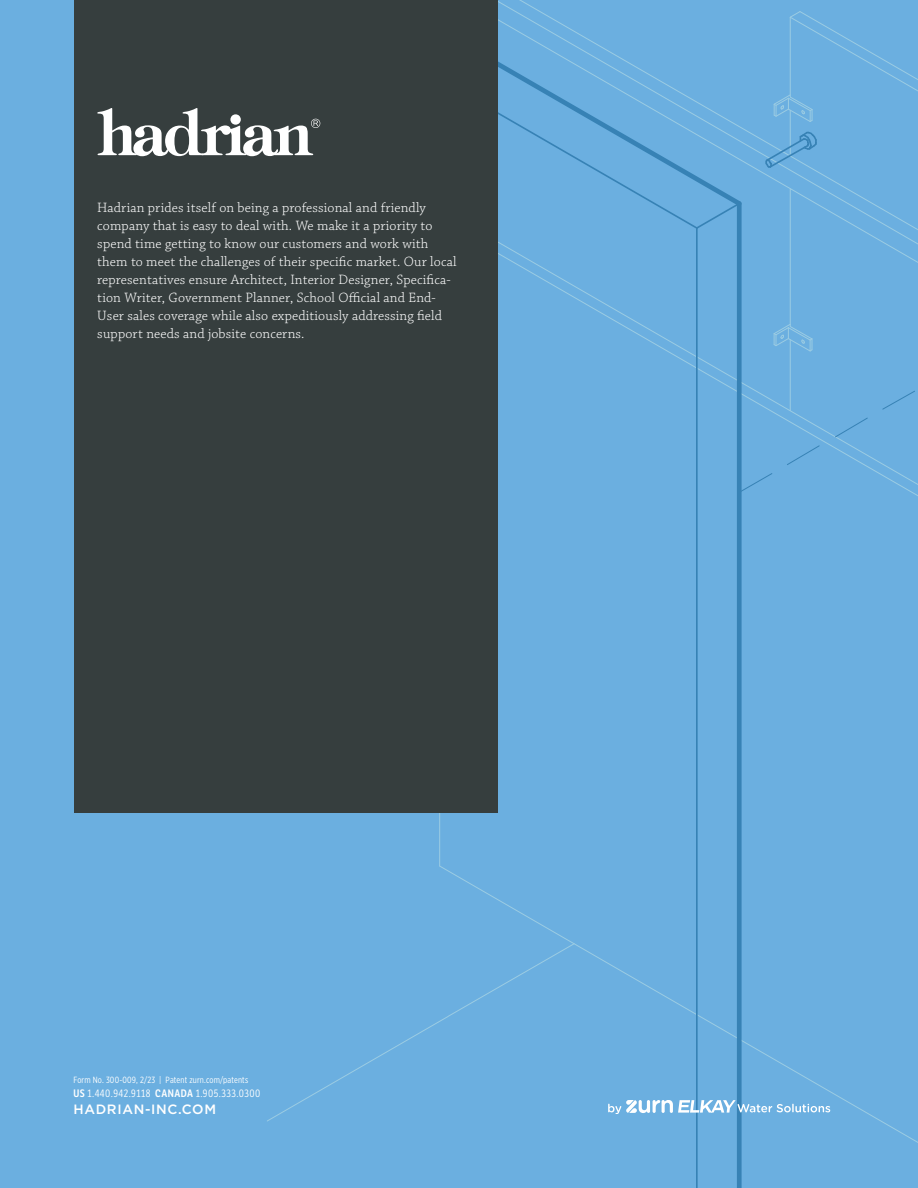
<style>
.page{position:relative;width:918px;height:1188px;background:#6bafe0}
.page>*{position:absolute;margin:0;border:0;box-sizing:border-box;transform-origin:0 0}
.t1{font:300 14.25px/18px "Chaparral Pro";letter-spacing:.01em;color:#fff}
.t2{font:500 13.5px "Gotham";letter-spacing:.05em;color:#fff}
.t3{font:10.5px "LFT Etica Condensed";letter-spacing:.045em;color:#fff}
.t4{font:9px "Gotham X Narrow";letter-spacing:.02em;color:#fff}
.s1{font-weight:600}
</style>
<div class="page">
<hr style="left:696px;top:228px;width:2px;height:960px;background:#3782b5">
<div style="left:737px;top:204px;width:5px;height:984px;background:#3782b5"></div>
<div style="left:498px;top:374px;width:420px;height:79px;background:#6bafe0"></div>
<div style="left:498px;top:230px;width:420px;height:144px;background:#6bafe0"></div>
<svg style="left:882px;top:390px;width:33px;height:20px"></svg>
<svg style="left:835px;top:417px;width:33px;height:21px"></svg>
<svg style="left:787px;top:445px;width:33px;height:20px"></svg>
<svg style="left:741px;top:473px;width:32px;height:20px"></svg>
<svg style="left:608px;top:1100px;width:222px;height:14px"></svg>
<div style="left:74px;top:0;width:424px;height:812px;background:#363e3e"></div>
<svg style="left:97px;top:0;width:821px;height:230px"></svg>
<p class="t1" style="left:97px;top:199px;width:361px">Hadrian prides itself on being a professional and friendly company that is easy to deal with. We make it a priority to spend time getting to know our customers and work with them to meet the challenges of their specific market. Our local representatives ensure Architect, Interior Designer, Specifica&shy;tion Writer, Government Planner, School Official and End-User sales coverage while also expeditiously addressing field support needs and jobsite concerns.</p>
<p class="t4" style="left:73px;top:1074px;width:176px">Form No. 300-009, 2/23 | Patent zurn.com/patents</p>
<p class="t3" style="left:73px;top:1087px;width:188px"><span class="s1">US</span> 1.440.942.9118 <span class="s1">CANADA</span> 1.905.333.0300</p>
<p class="t2" style="left:73px;top:1100px;width:144px">HADRIAN-INC.COM</p>
</div>
